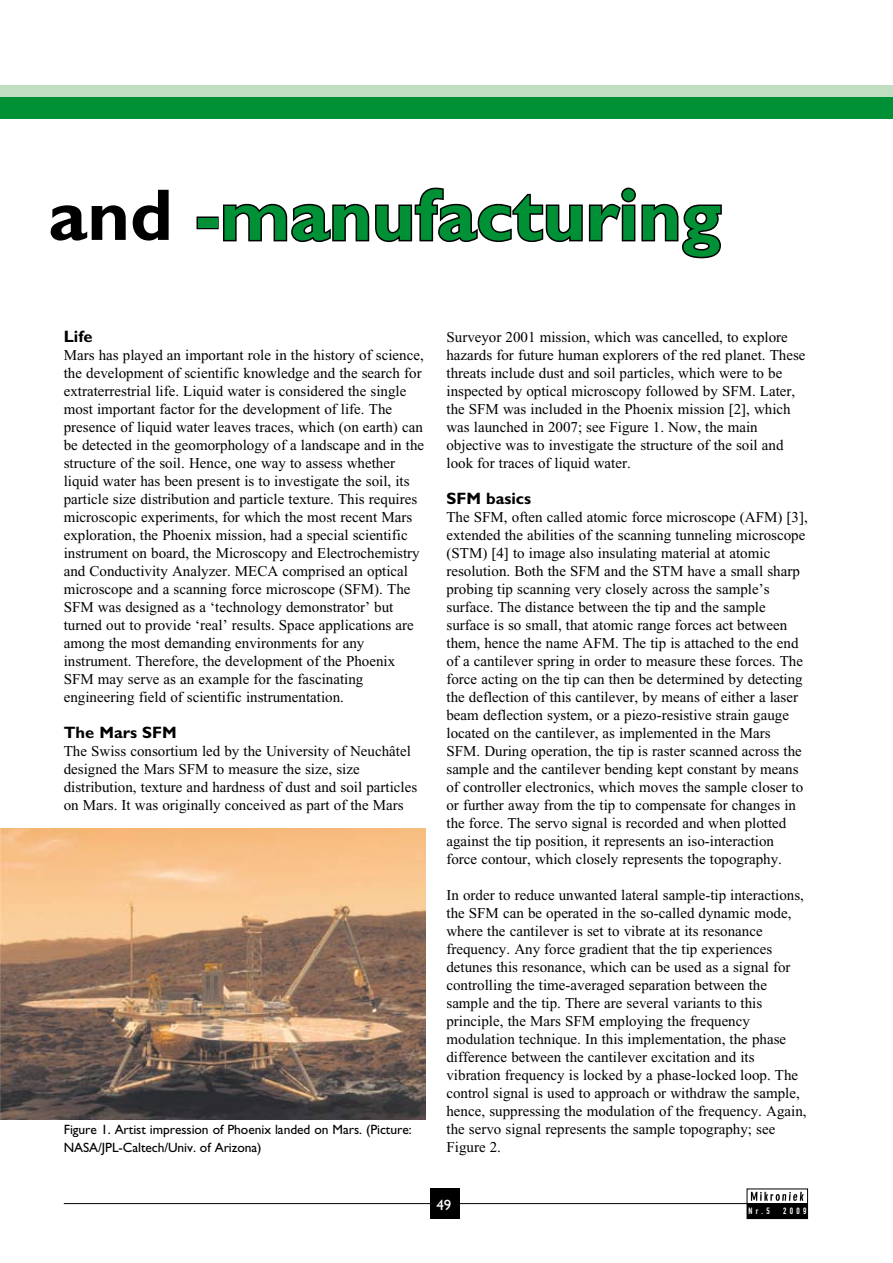
<style>
.page{position:relative;width:893px;height:1263px;background:#fff}
.page>*{position:absolute;margin:0;border:0;box-sizing:border-box;transform-origin:0 0}
.t1{font:700 73.5px "Gill Sans";color:#009036}
.t2{font:700 16.5px "Gill Sans";color:#000}
.t3{font:15px/18px "Times New Roman";color:#000}
.t4{font:15px "Gill Sans";color:#fff}
.t5{font:13.5px/18px "Gill Sans";letter-spacing:-.005em;color:#000}
.t6{font:9px "DIN Engschrift Alternate";letter-spacing:.37em;color:#fff}
.s1{color:#000}
</style>
<div class="page">
<div style="left:0;top:85px;width:893px;height:13px;background:#c1dec2"></div>
<div style="left:0;top:98px;width:893px;height:21px;background:#009036"></div>
<svg style="left:751px;top:1192px;width:53px;height:9px"></svg>
<div style="left:747px;top:1204px;width:60px;height:14px;background:#000"></div>
<div style="left:747px;top:1203px;width:61px;height:16px;border:1px solid #000"></div>
<hr style="left:64px;top:1203px;width:744px;height:1px;background:#000">
<div style="left:430px;top:1188px;width:30px;height:31px;background:#000"></div>
<div style="left:197px;top:216px;width:22px;height:13px;border:3px solid #000"></div>
<svg style="left:223px;top:187px;width:499px;height:72px"></svg>
<img style="left:0;top:828px;width:425px;height:291px">
<h1 class="t1" style="left:48px;top:172px;width:674px"><span class="s1">and</span> -manufacturing</h1>
<p class="t2" style="left:64px;top:327px;width:30px">Life</p>
<p class="t3" style="left:64px;top:346px;width:362px">Mars has played an important role in the history of science, the development of scientific knowledge and the search for extraterrestrial life. Liquid water is considered the single most important factor for the development of life. The presence of liquid water leaves traces, which (on earth) can be detected in the geomorphology of a landscape and in the structure of the soil. Hence, one way to assess whether liquid water has been present is to investigate the soil, its particle size distribution and particle texture. This requires microscopic experiments, for which the most recent Mars exploration, the Phoenix mission, had a special scientific instrument on board, the Microscopy and Electrochemistry and Conductivity Analyzer. MECA comprised an optical microscope and a scanning force microscope (SFM). The SFM was designed as a ‘technology demonstrator’ but turned out to provide ‘real’ results. Space applications are among the most demanding environments for any instrument. Therefore, the development of the Phoenix SFM may serve as an example for the fascinating engineering field of scientific instrumentation.</p>
<p class="t2" style="left:64px;top:723px;width:115px">The Mars SFM</p>
<p class="t3" style="left:64px;top:742px;width:355px">The Swiss consortium led by the University of Neuchâtel designed the Mars SFM to measure the size, size distribution, texture and hardness of dust and soil particles on Mars. It was originally conceived as part of the Mars</p>
<p class="t5" style="left:64px;top:1121px;width:349px">Figure 1. Artist impression of Phoenix landed on Mars. (Picture:<br>NASA/JPL-Caltech/Univ. of Arizona)</p>
<p class="t3" style="left:446px;top:328px;width:361px">Surveyor 2001 mission, which was cancelled, to explore hazards for future human explorers of the red planet. These threats include dust and soil particles, which were to be inspected by optical microscopy followed by SFM. Later, the SFM was included in the Phoenix mission [2], which was launched in 2007; see Figure 1. Now, the main objective was to investigate the structure of the soil and look for traces of liquid water.</p>
<p class="t2" style="left:446px;top:489px;width:86px">SFM basics</p>
<p class="t3" style="left:446px;top:508px;width:363px">The SFM, often called atomic force microscope (AFM) [3], extended the abilities of the scanning tunneling microscope (STM) [4] to image also insulating material at atomic resolution. Both the SFM and the STM have a small sharp probing tip scanning very closely across the sample’s surface. The distance between the tip and the sample surface is so small, that atomic range forces act between them, hence the name AFM. The tip is attached to the end of a cantilever spring in order to measure these forces. The force acting on the tip can then be determined by detecting the deflection of this cantilever, by means of either a laser beam deflection system, or a piezo-resistive strain gauge located on the cantilever, as implemented in the Mars SFM. During operation, the tip is raster scanned across the sample and the cantilever bending kept constant by means of controller electronics, which moves the sample closer to or further away from the tip to compensate for changes in the force. The servo signal is recorded and when plotted against the tip position, it represents an iso-interaction force contour, which closely represents the topography.</p>
<p class="t3" style="left:446px;top:886px;width:362px">In order to reduce unwanted lateral sample-tip interactions, the SFM can be operated in the so-called dynamic mode, where the cantilever is set to vibrate at its resonance frequency. Any force gradient that the tip experiences detunes this resonance, which can be used as a signal for controlling the time-averaged separation between the sample and the tip. There are several variants to this principle, the Mars SFM employing the frequency modulation technique. In this implementation, the phase difference between the cantilever excitation and its vibration frequency is locked by a phase-locked loop. The control signal is used to approach or withdraw the sample, hence, suppressing the modulation of the frequency. Again, the servo signal represents the sample topography; see Figure 2.</p>
<p class="t4" style="left:436px;top:1196px;width:16px">49</p>
<p class="t6" style="left:748px;top:1205px;width:23px">Nr.5</p>
<p class="t6" style="left:783px;top:1205px;width:25px">2009</p>
</div>
